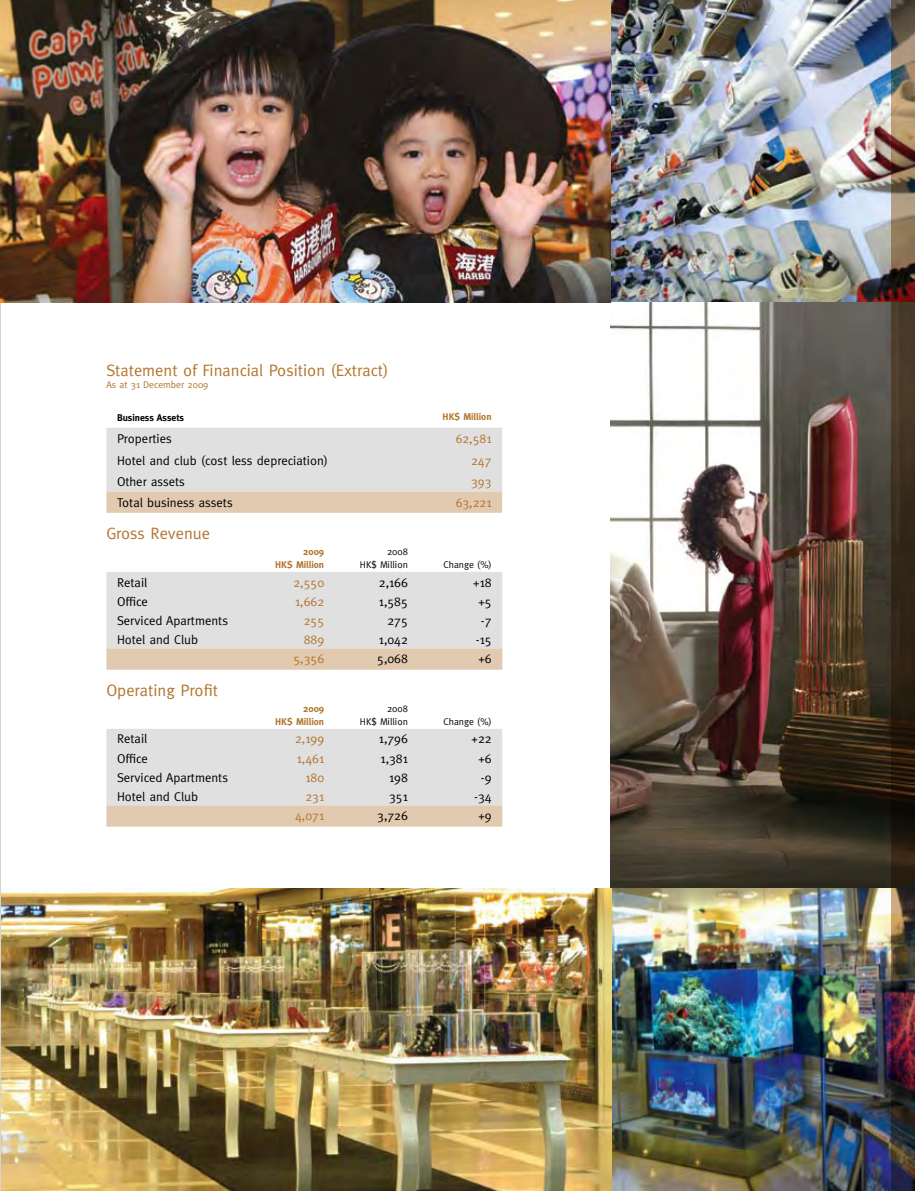
<style>
.page{position:relative;width:915px;height:1191px;background:#fff}
.page>*{position:absolute;margin:0;border:0;box-sizing:border-box;transform-origin:0 0}
.t1{font:16.5px "Meta";color:#b2762f}
.t2{font:12.75px "Meta";color:#000}
.t3{font:12.75px "Meta";color:#b2762f}
.t4{font:9.75px/12.8px "Meta";color:#000;text-align:right}
.t5{font:700 9.75px/12.8px "Meta";color:#b2762f;text-align:right}
.t6{font:9.75px "Meta";color:#b2762f}
.t7{font:700 9.75px "Meta";color:#000}
</style>
<div class="page">
<hr style="left:0;top:0;width:1px;height:1191px;background:#d5d4d4">
<img style="left:610px;top:0;width:280px;height:302px">
<img style="left:610px;top:302px;width:280px;height:889px">
<img style="left:1px;top:0;width:609px;height:302px">
<img style="left:890px;top:0;width:24px;height:1191px">
<img style="left:1px;top:889px;width:610px;height:302px">
<svg style="left:106px;top:428px;width:396px;height:85px;background:#e1dad4"></svg>
<svg style="left:106px;top:572px;width:396px;height:97px;background:#e1dbd6"></svg>
<svg style="left:106px;top:729px;width:396px;height:97px;background:#e1dbd6"></svg>
<p class="t1" style="left:106px;top:360px;width:283px">Statement of Financial Position (Extract)</p>
<p class="t6" style="left:106px;top:379px;width:103px">As at 31 December 2009</p>
<p class="t7" style="left:117px;top:412px;width:68px">Business Assets</p>
<p class="t5" style="left:442px;top:410px;width:50px">HK$ Million</p>
<p class="t2" style="left:117px;top:431px;width:56px">Properties</p>
<p class="t3" style="left:455px;top:431px;width:37px">62,581</p>
<p class="t2" style="left:117px;top:453px;width:212px">Hotel and club (cost less depreciation)</p>
<p class="t3" style="left:471px;top:453px;width:22px">247</p>
<p class="t2" style="left:117px;top:474px;width:69px">Other assets</p>
<p class="t3" style="left:471px;top:474px;width:22px">393</p>
<p class="t2" style="left:117px;top:495px;width:117px">Total business assets</p>
<p class="t3" style="left:455px;top:495px;width:37px">63,221</p>
<p class="t1" style="left:106px;top:524px;width:105px">Gross Revenue</p>
<p class="t5" style="left:275px;top:545px;width:50px">2009<br>HK$ Million</p>
<p class="t4" style="left:360px;top:545px;width:49px">2008<br>HK$ Million</p>
<p class="t4" style="left:443px;top:558px;width:50px">Change (%)</p>
<p class="t2" style="left:117px;top:575px;width:32px">Retail</p>
<p class="t3" style="left:293px;top:575px;width:32px">2,550</p>
<p class="t2" style="left:379px;top:575px;width:31px">2,166</p>
<p class="t2" style="left:473px;top:575px;width:20px">+18</p>
<p class="t2" style="left:117px;top:594px;width:32px">Office</p>
<p class="t3" style="left:295px;top:594px;width:31px">1,662</p>
<p class="t2" style="left:379px;top:594px;width:31px">1,585</p>
<p class="t2" style="left:478px;top:594px;width:15px">+5</p>
<p class="t2" style="left:117px;top:613px;width:112px">Serviced Apartments</p>
<p class="t3" style="left:303px;top:613px;width:22px">255</p>
<p class="t2" style="left:387px;top:613px;width:22px">275</p>
<p class="t2" style="left:481px;top:613px;width:12px">-7</p>
<p class="t2" style="left:117px;top:632px;width:83px">Hotel and Club</p>
<p class="t3" style="left:303px;top:632px;width:22px">889</p>
<p class="t2" style="left:379px;top:632px;width:31px">1,042</p>
<p class="t2" style="left:475px;top:632px;width:17px">-15</p>
<p class="t3" style="left:293px;top:651px;width:32px">5,356</p>
<p class="t2" style="left:377px;top:651px;width:32px">5,068</p>
<p class="t2" style="left:478px;top:651px;width:15px">+6</p>
<p class="t1" style="left:106px;top:680px;width:113px">Operating Profit</p>
<p class="t5" style="left:275px;top:702px;width:50px">2009<br>HK$ Million</p>
<p class="t4" style="left:360px;top:702px;width:49px">2008<br>HK$ Million</p>
<p class="t4" style="left:443px;top:714px;width:50px">Change (%)</p>
<p class="t2" style="left:117px;top:731px;width:32px">Retail</p>
<p class="t3" style="left:295px;top:731px;width:31px">2,199</p>
<p class="t2" style="left:379px;top:731px;width:31px">1,796</p>
<p class="t2" style="left:471px;top:731px;width:22px">+22</p>
<p class="t2" style="left:117px;top:751px;width:32px">Office</p>
<p class="t3" style="left:297px;top:751px;width:29px">1,461</p>
<p class="t2" style="left:380px;top:751px;width:29px">1,381</p>
<p class="t2" style="left:478px;top:751px;width:15px">+6</p>
<p class="t2" style="left:117px;top:770px;width:112px">Serviced Apartments</p>
<p class="t3" style="left:305px;top:770px;width:20px">180</p>
<p class="t2" style="left:389px;top:770px;width:20px">198</p>
<p class="t2" style="left:481px;top:770px;width:12px">-9</p>
<p class="t2" style="left:117px;top:789px;width:83px">Hotel and Club</p>
<p class="t3" style="left:305px;top:789px;width:20px">231</p>
<p class="t2" style="left:389px;top:789px;width:20px">351</p>
<p class="t2" style="left:474px;top:789px;width:19px">-34</p>
<p class="t3" style="left:295px;top:808px;width:31px">4,071</p>
<p class="t2" style="left:377px;top:808px;width:32px">3,726</p>
<p class="t2" style="left:478px;top:808px;width:15px">+9</p>
</div>
